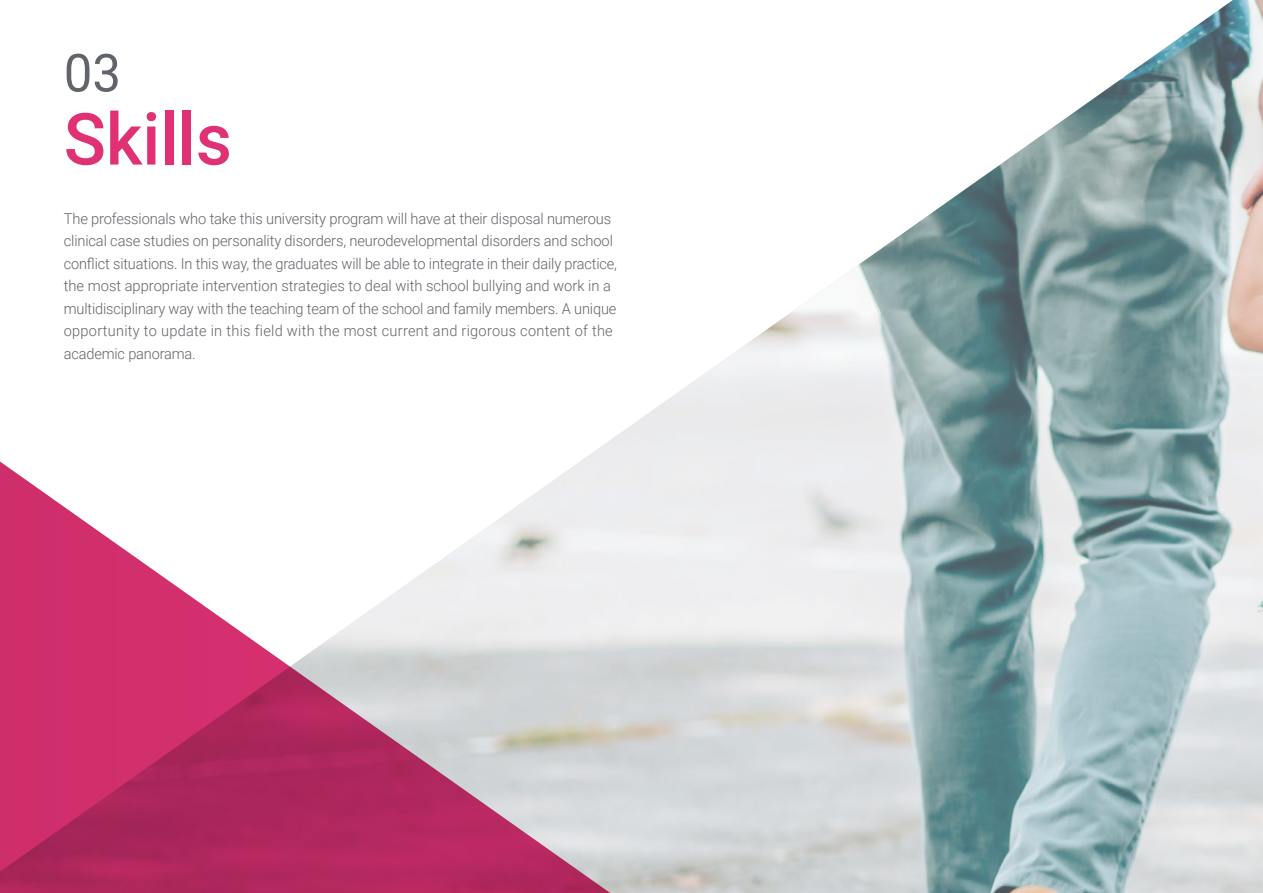
<style>
.page{position:relative;width:1263px;height:893px;background:#fff}
.page>*{position:absolute;margin:0;border:0;box-sizing:border-box;transform-origin:0 0}
.t1{font:500 72px "Roboto";color:#df3174}
.t2{font:52.5px "Roboto";color:#61646a}
.t3{font:300 15px/22.5px "Roboto";letter-spacing:-.01em;color:#61646a}
</style>
<div class="page">
<img style="left:602px;top:0;width:661px;height:893px">
<svg style="left:0;top:446px;width:640px;height:447px"></svg>
<h2 class="t2" style="left:64px;top:36px;width:59px">03</h2>
<h1 class="t1" style="left:64px;top:89px;width:170px">Skills</h1>
<p class="t3" style="left:64px;top:207px;width:555px">The professionals who take this university program will have at their disposal numerous clinical case studies on personality disorders, neurodevelopmental disorders and school conflict situations. In this way, the graduates will be able to integrate in their daily practice, the most appropriate intervention strategies to deal with school bullying and work in a multidisciplinary way with the teaching team of the school and family members. A unique opportunity to update in this field with the most current and rigorous content of the academic panorama.</p>
</div>
